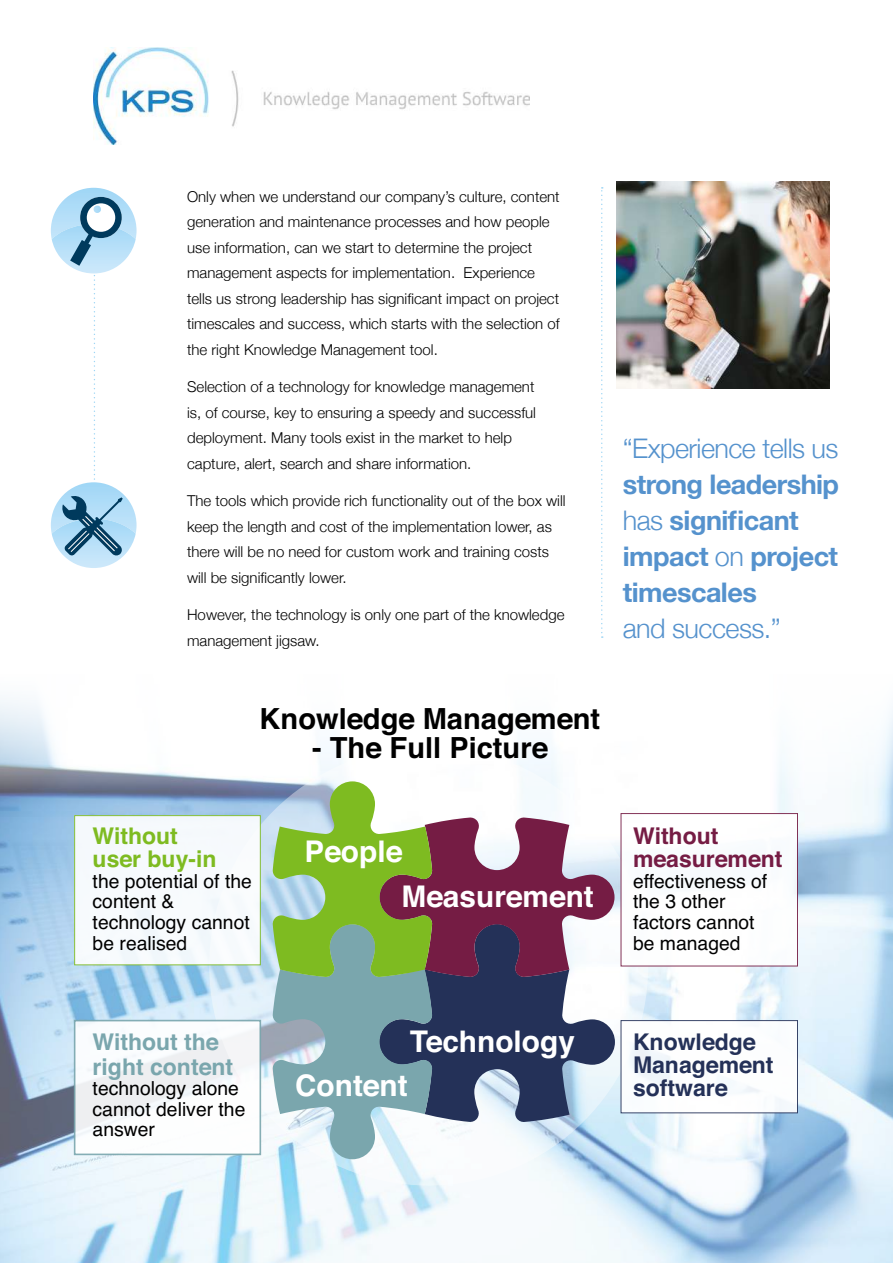
<style>
.page{position:relative;width:893px;height:1263px;background:#fff}
.page>*{position:absolute;margin:0;border:0;box-sizing:border-box;transform-origin:0 0}
.t1{font:700 29.85px "Helvetica";color:#fff}
.t2{font:700 29.1px "Helvetica";color:#000}
.t3{font:700 27px/36px "Helvetica Neue";letter-spacing:-.02em;color:#5592cd}
.t4{font:300 27px "Helvetica Neue";letter-spacing:-.02em;color:#5592cd}
.t5{font:700 22.95px/23px "Helvetica";color:#243158}
.t6{font:700 22.95px/24.2px "Helvetica";color:#7aa6ad}
.t7{font:700 22.95px/23px "Helvetica";color:#751c44}
.t8{font:700 22.95px/23px "Helvetica";color:#7ebb21}
.t9{font:19.35px/20.5px "Helvetica";color:#000}
.t10{font:300 15px/25.5px "Helvetica Neue";color:#000}
.s1{font-weight:300}
</style>
<div class="page">
<img style="left:0;top:700px;width:893px;height:563px">
<img style="left:94px;top:48px;width:436px;height:96px">
<img style="left:51px;top:188px;width:86px;height:51px">
<img style="left:52px;top:225px;width:84px;height:37px">
<img style="left:617px;top:182px;width:212px;height:206px">
<svg style="left:601px;top:187px;width:2px;height:451px"></svg>
<svg style="left:209px;top:746px;width:439px;height:439px"></svg>
<div style="left:75px;top:816px;width:185px;height:149px;background:#f6fafd"></div>
<div style="left:74px;top:815px;width:187px;height:150px;border:1px solid #7ebb21"></div>
<div style="left:75px;top:1020px;width:185px;height:134px;background:linear-gradient(to right,#f5f7f9,#fafafb)"></div>
<div style="left:74px;top:1020px;width:187px;height:135px;border:2px solid #7aa6ad"></div>
<div style="left:621px;top:1020px;width:176px;height:93px;background:#fff"></div>
<div style="left:621px;top:1020px;width:177px;height:93px;border:1px solid #243158"></div>
<div style="left:621px;top:813px;width:176px;height:153px;background:#fff"></div>
<div style="left:621px;top:813px;width:177px;height:153px;border:1px solid #751c44"></div>
<svg style="left:273px;top:781px;width:341px;height:378px"></svg>
<img style="left:51px;top:494px;width:86px;height:40px">
<img style="left:52px;top:519px;width:84px;height:49px">
<svg style="left:62px;top:197px;width:61px;height:359px"></svg>
<p class="t10" style="left:187px;top:182px;width:374px">Only when we understand our company’s culture, content generation and maintenance processes and how people use information, can we start to determine the project management aspects for implementation. Experience tells us strong leadership has significant impact on project timescales and success, which starts with the selection of the right Knowledge Management tool.</p>
<p class="t10" style="left:187px;top:373px;width:350px">Selection of a technology for knowledge management is, of course, key to ensuring a speedy and successful deployment. Many tools exist in the market to help capture, alert, search and share information.</p>
<p class="t10" style="left:187px;top:487px;width:380px">The tools which provide rich functionality out of the box will keep the length and cost of the implementation lower, as there will be no need for custom work and training costs will be significantly lower.</p>
<p class="t10" style="left:187px;top:601px;width:379px">However, the technology is only one part of the knowledge management jigsaw.</p>
<h3 class="t4" style="left:623px;top:427px;width:217px">“Experience tells us</h3>
<h3 class="t3" style="left:623px;top:469px;width:218px">strong leadership <span class="s1">has</span> significant impact <span class="s1">on</span> project timescales</h3>
<h3 class="t4" style="left:623px;top:607px;width:160px">and success.”</h3>
<h2 class="t2" style="left:260px;top:707px;width:342px">Knowledge Management</h2>
<h2 class="t2" style="left:312px;top:736px;width:237px">- The Full Picture</h2>
<h3 class="t8" style="left:93px;top:827px;width:125px">Without user buy-in</h3>
<p class="t9" style="left:93px;top:872px;width:161px">the potential of the content &amp; technology cannot be realised</p>
<h1 class="t1" style="left:304px;top:840px;width:99px">People</h1>
<h1 class="t1" style="left:401px;top:885px;width:194px">Measurement</h1>
<h3 class="t7" style="left:633px;top:827px;width:151px">Without measurement</h3>
<p class="t9" style="left:633px;top:872px;width:136px">effectiveness of the 3 other factors cannot be managed</p>
<h3 class="t6" style="left:93px;top:1032px;width:142px">Without the right content</h3>
<p class="t9" style="left:93px;top:1080px;width:154px">technology alone cannot deliver the answer</p>
<h1 class="t1" style="left:410px;top:1029px;width:167px">Technology</h1>
<h3 class="t5" style="left:633px;top:1033px;width:142px">Knowledge<br>Management software</h3>
<h1 class="t1" style="left:295px;top:1074px;width:114px">Content</h1>
</div>
